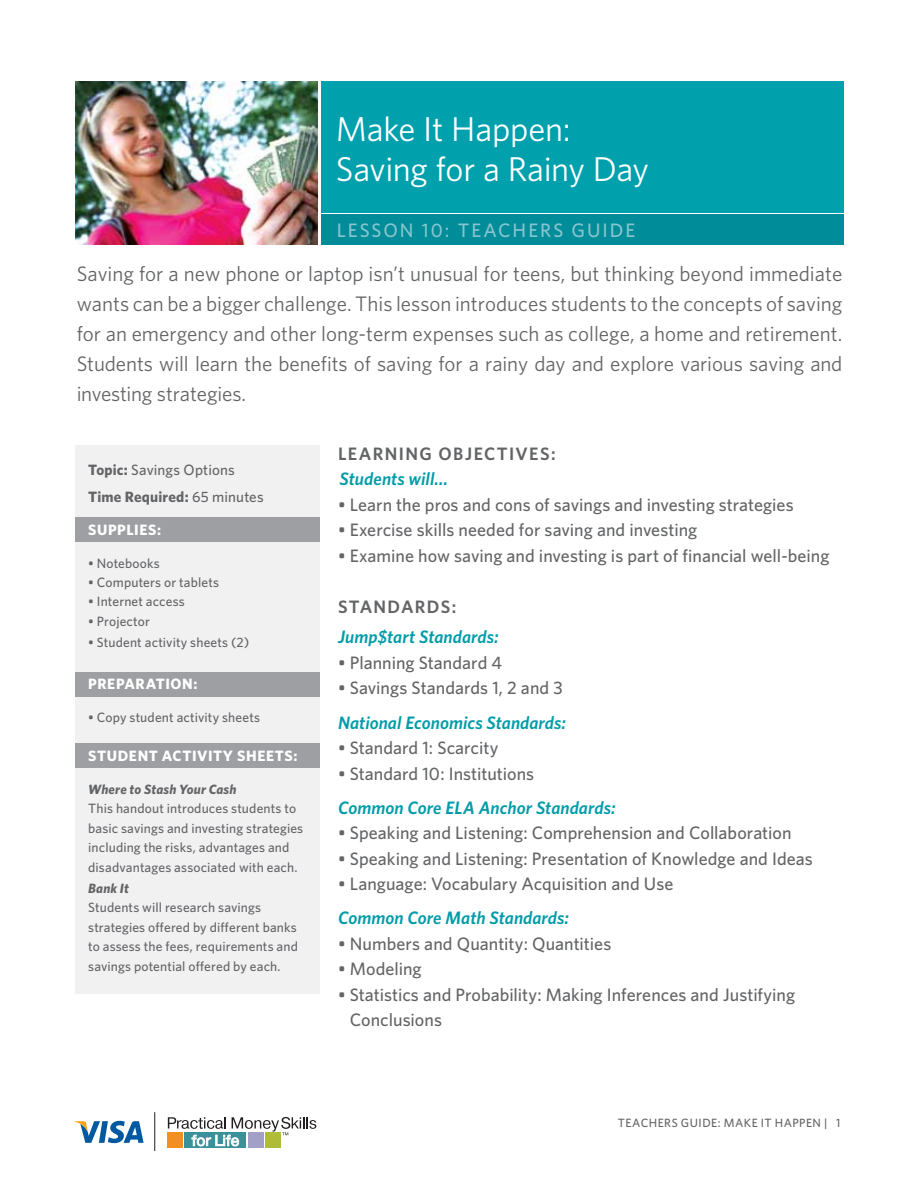
<style>
.page{position:relative;width:918px;height:1188px;background:#fff}
.page>*{position:absolute;margin:0;border:0;box-sizing:border-box;transform-origin:0 0}
.t1{font:34.5px/40.5px "Whitney";letter-spacing:-.01em;color:#fff}
.t2{font:21px/30px "Whitney";letter-spacing:-.005em;color:#636466;text-align:justify}
.t3{font:500 19.5px "Whitney";letter-spacing:.1em;color:#87c5cd}
.t4{font:500 18px/25.5px "Whitney";color:#636466}
.t5{font:italic 600 18px "Whitney";letter-spacing:.005em;color:#009ca9}
.t6{font:600 18px "Whitney";letter-spacing:.08em;color:#636466}
.t7{font:700 15px "Whitney";letter-spacing:.04em;color:#fff}
.t8{font:500 15px/27.8px "Whitney";letter-spacing:.01em;color:#636466}
.t9{font:500 13.5px/19.5px "Whitney";letter-spacing:.01em;color:#636466}
.t10{font:italic 700 13.5px "Whitney";letter-spacing:.015em;color:#636466}
.t11{font:500 12px "Whitney";color:#636466}
.s1{font-weight:700}
</style>
<div class="page">
<img style="left:75px;top:81px;width:243px;height:163px">
<svg style="left:185px;top:1146px;width:61px;height:2px"></svg>
<div style="left:167px;top:1132px;width:16px;height:16px;background:#f28f20"></div>
<div style="left:248px;top:1132px;width:16px;height:16px;background:#a2a0c6"></div>
<div style="left:266px;top:1132px;width:15px;height:16px;background:#afbc37"></div>
<svg style="left:168px;top:1117px;width:148px;height:29px"></svg>
<svg style="left:75px;top:1121px;width:69px;height:22px"></svg>
<hr style="left:154px;top:1112px;width:1px;height:39px;background:#231f20">
<div style="left:75px;top:445px;width:245px;height:548px;background:#f1f1f2"></div>
<div style="left:321px;top:81px;width:522px;height:131px;background:#00a0ad"></div>
<div style="left:321px;top:214px;width:522px;height:30px;background:#008c99"></div>
<div style="left:76px;top:517px;width:244px;height:25px;background:#9d9fa2"></div>
<div style="left:76px;top:672px;width:244px;height:25px;background:#9d9fa2"></div>
<div style="left:75px;top:743px;width:245px;height:25px;background:#9d9fa2"></div>
<h1 class="t1" style="left:336px;top:108px;width:315px">Make It Happen:<br>Saving for a Rainy Day</h1>
<p class="t3" style="left:337px;top:218px;width:300px">LESSON 10: TEACHERS GUIDE</p>
<p class="t2" style="left:77px;top:258px;width:767px">Saving for a new phone or laptop isn’t unusual for teens, but thinking beyond immediate wants can be a bigger challenge. This lesson introduces students to the concepts of saving for an emergency and other long-term expenses such as college, a home and retirement.<br>Students will learn the benefits of saving for a rainy day and explore various saving and investing strategies.</p>
<p class="t8" style="left:88px;top:455px;width:177px"><span class="s1">Topic:</span> Savings Options<br><span class="s1">Time Required:</span> 65 minutes</p>
<p class="t7" style="left:88px;top:519px;width:74px">SUPPLIES:</p>
<p class="t9" style="left:88px;top:553px;width:73px">• Notebooks</p>
<p class="t9" style="left:88px;top:572px;width:132px">• Computers or tablets</p>
<p class="t9" style="left:88px;top:592px;width:98px">• Internet access</p>
<p class="t9" style="left:88px;top:611px;width:63px">• Projector</p>
<p class="t9" style="left:88px;top:632px;width:163px">• Student activity sheets (2)</p>
<p class="t7" style="left:88px;top:674px;width:111px">PREPARATION:</p>
<p class="t9" style="left:88px;top:707px;width:173px">• Copy student activity sheets</p>
<p class="t7" style="left:88px;top:746px;width:211px">STUDENT ACTIVITY SHEETS:</p>
<p class="t10" style="left:88px;top:780px;width:150px">Where to Stash Your Cash</p>
<p class="t9" style="left:88px;top:799px;width:217px">This handout introduces students to basic savings and investing strategies including the risks, advantages and disadvantages associated with each.</p>
<p class="t10" style="left:88px;top:879px;width:42px">Bank It</p>
<p class="t9" style="left:88px;top:897px;width:211px">Students will research savings strategies offered by different banks to assess the fees, requirements and savings potential offered by each.</p>
<p class="t6" style="left:338px;top:441px;width:219px">LEARNING OBJECTIVES:</p>
<p class="t5" style="left:340px;top:467px;width:110px">Students will…</p>
<p class="t4" style="left:338px;top:491px;width:457px">• Learn the pros and cons of savings and investing strategies</p>
<p class="t4" style="left:338px;top:517px;width:361px">• Exercise skills needed for saving and investing</p>
<p class="t4" style="left:338px;top:542px;width:493px">• Examine how saving and investing is part of financial well-being</p>
<p class="t6" style="left:338px;top:594px;width:120px">STANDARDS:</p>
<p class="t5" style="left:338px;top:625px;width:162px">Jump$tart Standards:</p>
<p class="t4" style="left:338px;top:650px;width:166px">• Planning Standard 4</p>
<p class="t4" style="left:338px;top:675px;width:226px">• Savings Standards 1, 2 and 3</p>
<p class="t5" style="left:338px;top:710px;width:230px">National Economics Standards:</p>
<p class="t4" style="left:338px;top:735px;width:162px">• Standard 1: Scarcity</p>
<p class="t4" style="left:338px;top:760px;width:198px">• Standard 10: Institutions</p>
<p class="t5" style="left:338px;top:796px;width:279px">Common Core ELA Anchor Standards:</p>
<p class="t4" style="left:338px;top:820px;width:455px">• Speaking and Listening: Comprehension and Collaboration</p>
<p class="t4" style="left:338px;top:846px;width:476px">• Speaking and Listening: Presentation of Knowledge and Ideas</p>
<p class="t4" style="left:338px;top:871px;width:337px">• Language: Vocabulary Acquisition and Use</p>
<p class="t5" style="left:338px;top:906px;width:233px">Common Core Math Standards:</p>
<p class="t4" style="left:338px;top:931px;width:275px">• Numbers and Quantity: Quantities</p>
<p class="t4" style="left:338px;top:956px;width:85px">• Modeling</p>
<p class="t4" style="left:350px;top:982px;width:447px;text-indent:-12px">• Statistics and Probability: Making Inferences and Justifying<br>Conclusions</p>
<p class="t11" style="left:618px;top:1115px;width:9px">teachers</p>
<p class="t11" style="left:681px;top:1115px;width:17px">Guide</p>
<p class="t11" style="left:718px;top:1115px;width:16px">: make</p>
<p class="t11" style="left:761px;top:1115px;width:23px">it happen</p>
<p class="t11" style="left:824px;top:1115px;width:18px">| 1</p>
</div>
